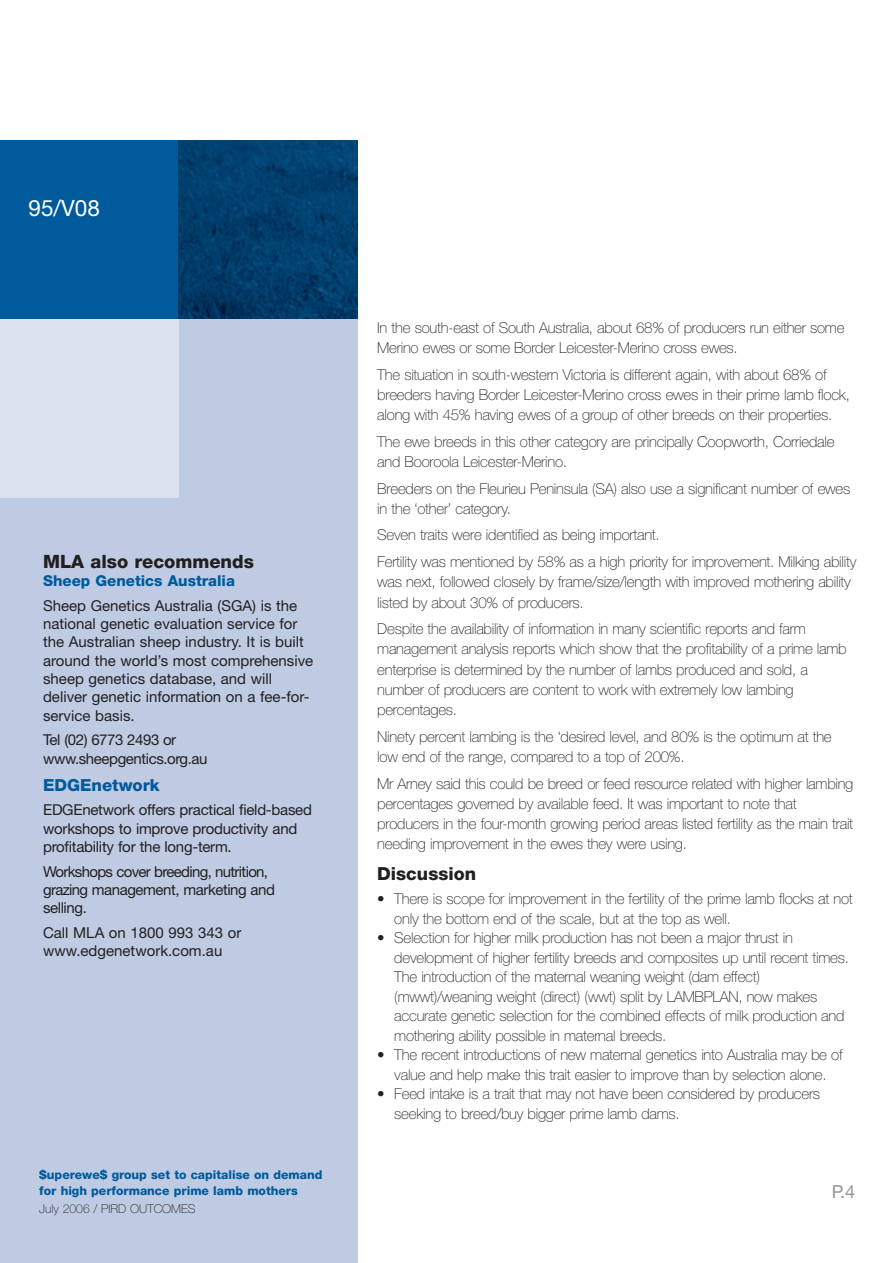
<style>
.page{position:relative;width:893px;height:1263px;background:#fff}
.page>*{position:absolute;margin:0;border:0;box-sizing:border-box;transform-origin:0 0}
.t1{font:22.5px "Helvetica Neue";color:#fff}
.t2{font:800 18.3px "Helvetica Neue";color:#231f20}
.t3{font:800 18px "Helvetica Neue";color:#231f20}
.t4{font:18px "Helvetica Neue";color:#939598}
.t5{font:800 16.65px "Helvetica Neue";color:#005a9c}
.t6{font:100 15px/20.2px "Helvetica Neue";letter-spacing:-.015em;color:#231f20}
.t7{font:15px/18.3px "Helvetica Neue";color:#231f20}
.t8{font:15px/18.3px "Helvetica Neue";letter-spacing:-.045em;color:#231f20}
.t9{font:15px/18.3px "Helvetica Neue";letter-spacing:-.03em;color:#231f20}
.t10{font:800 15px "Helvetica Neue";color:#005a9c}
.t11{font:800 12.15px/15.6px "Helvetica Neue";color:#005a9c}
.t12{font:100 12.15px "Helvetica Neue";color:#231f20}
.s1{font-weight:400}
</style>
<div class="page">
<div style="left:0;top:315px;width:357px;height:948px;background:#bfcbe3"></div>
<div style="left:0;top:319px;width:179px;height:178px;background:#dbe1ef"></div>
<div style="left:0;top:140px;width:179px;height:179px;background:#005a9c"></div>
<img style="left:179px;top:140px;width:178px;height:179px">
<h1 class="t1" style="left:29px;top:200px;width:73px">95/V08</h1>
<p class="t2" style="left:43px;top:554px;width:212px">MLA also recommends</p>
<p class="t10" style="left:43px;top:575px;width:193px">Sheep Genetics Australia</p>
<p class="t7" style="left:43px;top:598px;width:272px">Sheep Genetics Australia (SGA) is the national genetic evaluation service for the Australian sheep industry. It is built around the world’s most comprehensive sheep genetics database, and will deliver genetic information on a fee-for&shy;service basis.</p>
<p class="t9" style="left:43px;top:732px;width:166px">Tel (02) 6773 2493 or www.sheepgentics.org.au</p>
<p class="t5" style="left:43px;top:779px;width:118px">EDGEnetwork</p>
<p class="t7" style="left:43px;top:802px;width:270px">EDGEnetwork offers practical field-based workshops to improve productivity and profitability for the long-term.</p>
<p class="t8" style="left:43px;top:864px;width:233px">Workshops cover breeding, nutrition, grazing management, marketing and selling.</p>
<p class="t7" style="left:43px;top:925px;width:200px">Call MLA on 1800 993 343 or www.edgenetwork.com.au</p>
<p class="t11" style="left:39px;top:1168px;width:285px">$uperewe$ group set to capitalise on demand for high performance prime lamb mothers</p>
<p class="t12" style="left:39px;top:1204px;width:158px">July 2006 / PIRD OUTCOMES</p>
<p class="t6" style="left:377px;top:319px;width:468px">In the south-east of South Australia, about 68% of producers run either some<br>Merino ewes or some Border Leicester-Merino cross ewes.</p>
<p class="t6" style="left:377px;top:365px;width:474px">The situation in south-western Victoria is different again, with about 68% of breeders having Border Leicester-Merino cross ewes in their prime lamb flock, along with 45% having ewes of a group of other breeds on their properties.</p>
<p class="t6" style="left:377px;top:433px;width:458px">The ewe breeds in this other category are principally Coopworth, Corriedale and Booroola Leicester-Merino.</p>
<p class="t6" style="left:377px;top:479px;width:474px">Breeders on the Fleurieu Peninsula (SA) also use a significant number of ewes in the ‘other’ category.</p>
<p class="t6" style="left:377px;top:523px;width:480px;line-height:26.7px">Seven traits were identified as being important.<br>Fertility was mentioned by 58% as a high priority for improvement. Milking ability</p>
<p class="t6" style="left:377px;top:573px;width:475px">was next, followed closely by frame/size/length with improved mothering ability listed by about 30% of producers.</p>
<p class="t6" style="left:377px;top:620px;width:471px">Despite the availability of information in many scientific reports and farm management analysis reports which show that the profitability of a prime lamb enterprise is determined by the number of lambs produced and sold, a number of producers are content to work with extremely low lambing percentages.</p>
<p class="t6" style="left:377px;top:728px;width:456px">Ninety percent lambing is the ‘desired level, and 80% is the optimum at the low end of the range, compared to a top of 200%.</p>
<p class="t6" style="left:377px;top:775px;width:477px">Mr Arney said this could be breed or feed resource related with higher lambing percentages governed by available feed. It was important to note that producers in the four-month growing period areas listed fertility as the main trait needing improvement in the ewes they were using.</p>
<p class="t3" style="left:377px;top:868px;width:100px">Discussion</p>
<p class="t6" style="left:394px;top:891px;width:460px;line-height:19.5px;text-indent:-17px"><span class="s1">•</span> There is scope for improvement in the fertility of the prime lamb flocks at not only the bottom end of the scale, but at the top as well.</p>
<p class="t6" style="left:394px;top:930px;width:456px;line-height:19.5px;text-indent:-17px"><span class="s1">•</span> Selection for higher milk production has not been a major thrust in development of higher fertility breeds and composites up until recent times.<br>The introduction of the maternal weaning weight (dam effect) (mwwt)/weaning weight (direct) (wwt) split by LAMBPLAN, now makes accurate genetic selection for the combined effects of milk production and mothering ability possible in maternal breeds.</p>
<p class="t6" style="left:377px;top:1047px;width:467px;line-height:19.5px;text-align:center"><span class="s1">•</span> The recent introductions of new maternal genetics into Australia may be of value and help make this trait easier to improve than by selection alone.</p>
<p class="t6" style="left:394px;top:1086px;width:427px;line-height:19.5px;text-indent:-17px"><span class="s1">•</span> Feed intake is a trait that may not have been considered by producers seeking to breed/buy bigger prime lamb dams.</p>
<p class="t4" style="left:831px;top:1185px;width:25px">P.4</p>
</div>
